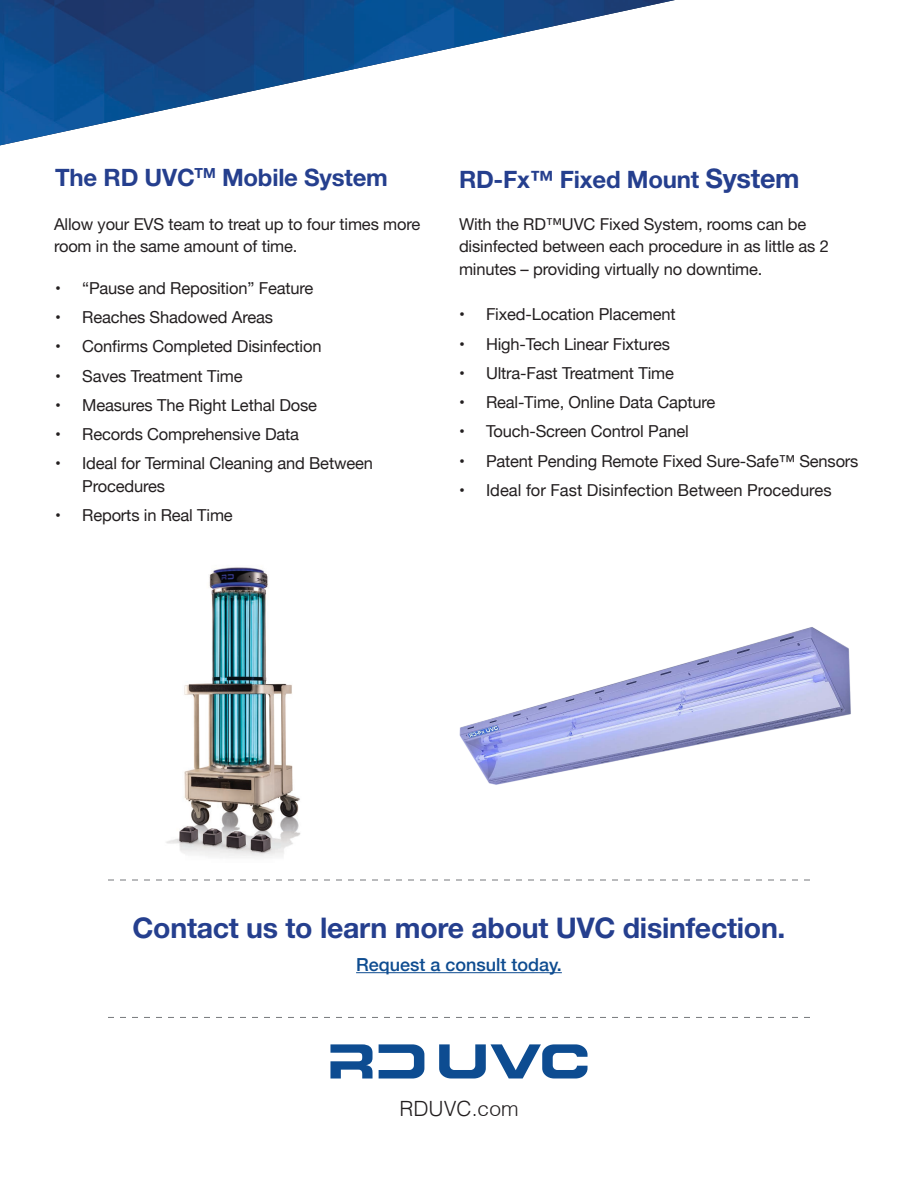
<style>
.page{position:relative;width:918px;height:1188px;background:#fff}
.page>*{position:absolute;margin:0;border:0;box-sizing:border-box;transform-origin:0 0}
.t1{font:700 28.5px "Helvetica Neue LT Std";letter-spacing:-.01em;color:#253f8e}
.Subhead{font:700 24px "Helvetica Neue LT Std";letter-spacing:-.01em;color:#253f8e}
.t2{font:300 21px "Helvetica";color:#231f20}
.t3{font:500 18px "Helvetica Neue";color:#0e4c90}
.t4{font:16.5px/22.5px "Helvetica Neue";letter-spacing:-.01em;color:#231f20}
.Paragraph_Style_1{font:16.5px/22.5px "Helvetica Neue LT Std";letter-spacing:-.01em;color:#231f20}
.s1{font-size:27px}
</style>
<div class="page">
<img style="left:0;top:0;width:675px;height:145px">
<hr style="left:356px;top:972px;width:206px;height:1px;background:#0e4c90">
<svg style="left:108px;top:880px;width:702px;height:1px"></svg>
<svg style="left:330px;top:1044px;width:43px;height:35px"></svg>
<svg style="left:379px;top:1044px;width:45px;height:35px"></svg>
<svg style="left:439px;top:1044px;width:149px;height:35px"></svg>
<svg style="left:108px;top:1017px;width:702px;height:1px"></svg>
<img style="left:166px;top:567px;width:135px;height:290px">
<img style="left:459px;top:627px;width:392px;height:158px">
<p class="Subhead" style="left:55px;top:163px;width:334px">The RD UVC<sup>TM</sup> Mobile System</p>
<p class="Subhead" style="left:459px;top:165px;width:342px">RD-Fx™ Fixed Mount <span class="s1">System</span></p>
<p class="Paragraph_Style_1" style="left:54px;top:212px;width:368px">Allow your EVS team to treat up to four times more room in the same amount of time.</p>
<p class="Paragraph_Style_1" style="left:459px;top:212px;width:371px">With the RD™UVC Fixed System, rooms can be disinfected between each procedure in as little as 2 minutes – providing virtually no downtime.</p>
<p class="t4" style="left:55px;top:278px;width:260px">• “Pause and Reposition” Feature</p>
<p class="t4" style="left:55px;top:307px;width:219px">• Reaches Shadowed Areas</p>
<p class="t4" style="left:55px;top:336px;width:268px">• Confirms Completed Disinfection</p>
<p class="t4" style="left:55px;top:366px;width:189px">• Saves Treatment Time</p>
<p class="t4" style="left:55px;top:395px;width:263px">• Measures The Right Lethal Dose</p>
<p class="t4" style="left:55px;top:424px;width:245px">• Records Comprehensive Data</p>
<p class="t4" style="left:82px;top:453px;width:292px;text-indent:-27px">• Ideal for Terminal Cleaning and Between<br>Procedures</p>
<p class="t4" style="left:55px;top:505px;width:179px">• Reports in Real Time</p>
<p class="t4" style="left:459px;top:304px;width:218px">• Fixed-Location Placement</p>
<p class="t4" style="left:459px;top:334px;width:212px">• High-Tech Linear Fixtures</p>
<p class="t4" style="left:459px;top:363px;width:216px">• Ultra-Fast Treatment Time</p>
<p class="t4" style="left:459px;top:392px;width:258px">• Real-Time, Online Data Capture</p>
<p class="t4" style="left:459px;top:421px;width:231px">• Touch-Screen Control Panel</p>
<p class="t4" style="left:459px;top:451px;width:401px">• Patent Pending Remote Fixed Sure-Safe™ Sensors</p>
<p class="t4" style="left:459px;top:480px;width:374px">• Ideal for Fast Disinfection Between Procedures</p>
<h1 class="t1" style="left:132px;top:911px;width:655px">Contact us to learn more about UVC disinfection.</h1>
<p class="t3" style="left:356px;top:950px;width:207px">Request a consult today.</p>
<p class="t2" style="left:399px;top:1095px;width:121px">RDUVC.com</p>
</div>
